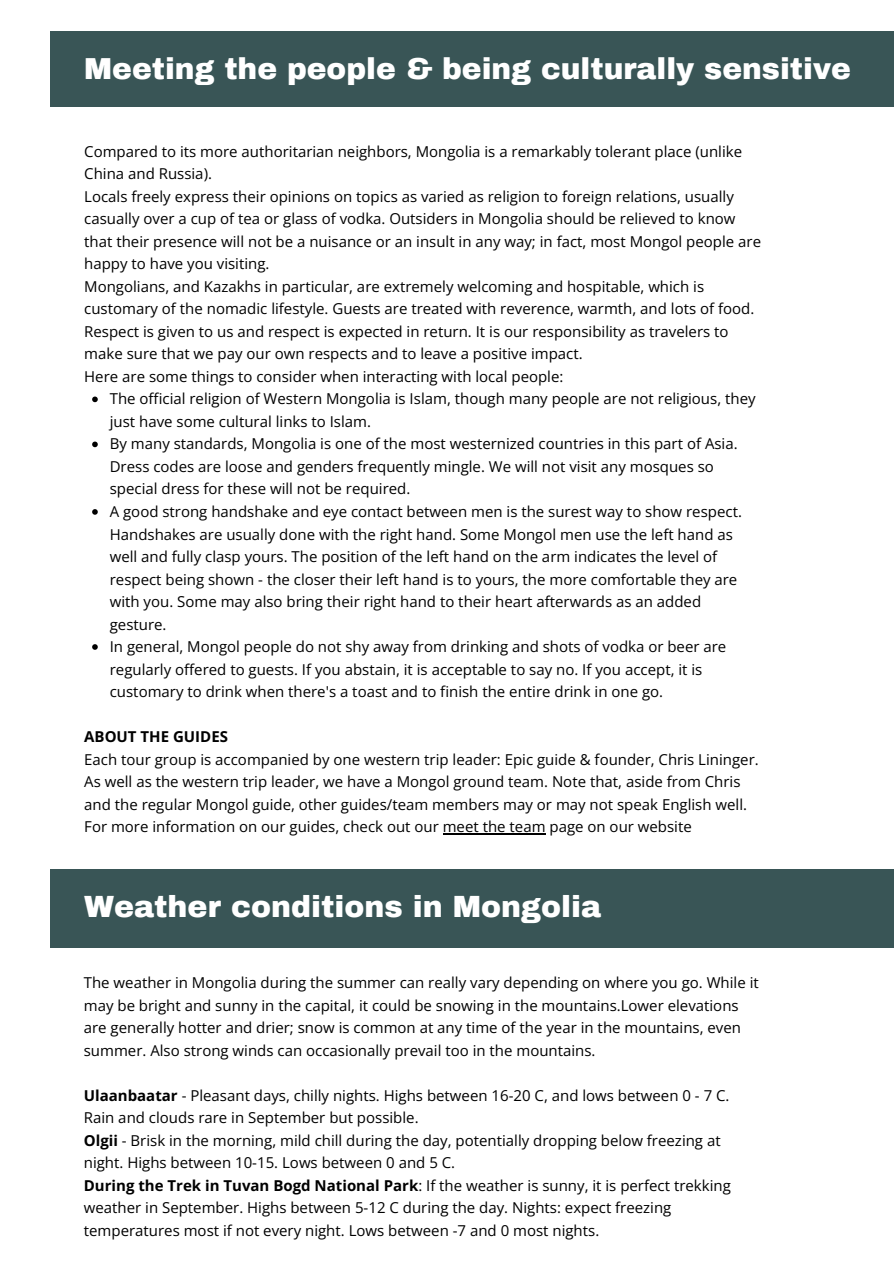
<style>
.page{position:relative;width:894px;height:1264px;background:#fff}
.page>*{position:absolute;margin:0;border:0;box-sizing:border-box;transform-origin:0 0}
.t1{font:900 30px "Archivo";color:#fff}
.t2{font:900 29.7px "Archivo";color:#fff}
.t3{font:15px/22.5px "Open Sans";color:#000}
.t4{font:700 15px "Open Sans";color:#000}
.s1{font-weight:700}
</style>
<div class="page">
<svg style="left:92px;top:396px;width:6px;height:6px"></svg>
<svg style="left:92px;top:441px;width:6px;height:6px"></svg>
<svg style="left:92px;top:509px;width:6px;height:5px"></svg>
<svg style="left:92px;top:644px;width:6px;height:5px"></svg>
<hr style="left:442px;top:833px;width:103px;height:1px;background:#000">
<div style="left:50px;top:31px;width:843px;height:76px;background:#395556"></div>
<div style="left:50px;top:869px;width:843px;height:78px;background:#395556"></div>
<h2 class="t2" style="left:84px;top:53px;width:768px">Meeting the people &amp; being culturally sensitive</h2>
<p class="t3" style="left:84px;top:140px;width:678px">Compared to its more authoritarian neighbors, Mongolia is a remarkably tolerant place (unlike China and Russia).<br>Locals freely express their opinions on topics as varied as religion to foreign relations, usually casually over a cup of tea or glass of vodka. Outsiders in Mongolia should be relieved to know that their presence will not be a nuisance or an insult in any way; in fact, most Mongol people are happy to have you visiting.<br>Mongolians, and Kazakhs in particular, are extremely welcoming and hospitable, which is customary of the nomadic lifestyle. Guests are treated with reverence, warmth, and lots of food.<br>Respect is given to us and respect is expected in return. It is our responsibility as travelers to make sure that we pay our own respects and to leave a positive impact.<br>Here are some things to consider when interacting with local people:</p>
<p class="t3" style="left:110px;top:387px;width:647px">The official religion of Western Mongolia is Islam, though many people are not religious, they just have some cultural links to Islam.<br>By many standards, Mongolia is one of the most westernized countries in this part of Asia.<br>Dress codes are loose and genders frequently mingle. We will not visit any mosques so special dress for these will not be required.<br>A good strong handshake and eye contact between men is the surest way to show respect.<br>Handshakes are usually done with the right hand. Some Mongol men use the left hand as well and fully clasp yours. The position of the left hand on the arm indicates the level of respect being shown - the closer their left hand is to yours, the more comfortable they are with you. Some may also bring their right hand to their heart afterwards as an added gesture.<br>In general, Mongol people do not shy away from drinking and shots of vodka or beer are regularly offered to guests. If you abstain, it is acceptable to say no. If you accept, it is customary to drink when there's a toast and to finish the entire drink in one go.</p>
<p class="t4" style="left:84px;top:726px;width:145px">ABOUT THE GUIDES</p>
<p class="t3" style="left:84px;top:747px;width:675px">Each tour group is accompanied by one western trip leader: Epic guide &amp; founder, Chris Lininger.<br>As well as the western trip leader, we have a Mongol ground team. Note that, aside from Chris and the regular Mongol guide, other guides/team members may or may not speak English well.<br>For more information on our guides, check out our meet the team page on our website</p>
<h1 class="t1" style="left:84px;top:890px;width:518px">Weather conditions in Mongolia</h1>
<p class="t3" style="left:84px;top:971px;width:676px">The weather in Mongolia during the summer can really vary depending on where you go. While it may be bright and sunny in the capital, it could be snowing in the mountains.Lower elevations are generally hotter and drier; snow is common at any time of the year in the mountains, even summer. Also strong winds can occasionally prevail too in the mountains.</p>
<p class="t3" style="left:84px;top:1083px;width:648px"><span class="s1">Ulaanbaatar</span> - Pleasant days, chilly nights. Highs between 16-20 C, and lows between 0 - 7 C.<br>Rain and clouds rare in September but possible.<br><span class="s1">Olgii</span> - Brisk in the morning, mild chill during the day, potentially dropping below freezing at night. Highs between 10-15. Lows between 0 and 5 C.<br><span class="s1">During the Trek in Tuvan Bogd National Park</span>: If the weather is sunny, it is perfect trekking weather in September. Highs between 5-12 C during the day. Nights: expect freezing temperatures most if not every night. Lows between -7 and 0 most nights.</p>
</div>
